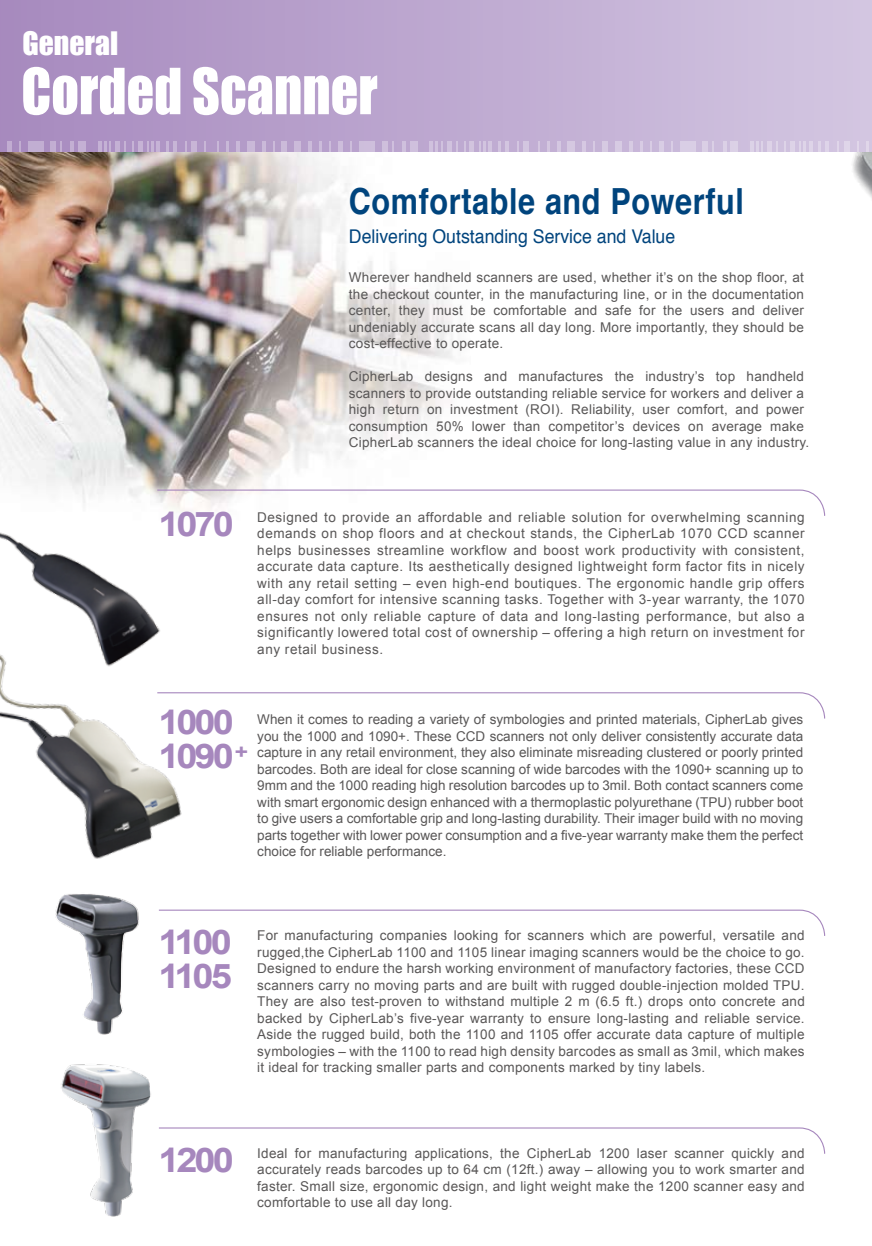
<style>
.page{position:relative;width:872px;height:1246px;background:#fff}
.page>*{position:absolute;margin:0;border:0;box-sizing:border-box;transform-origin:0 0}
.t1{font:58.8px "Impact";color:#fff;scale:.92 1}
.t2{font:700 36px "Helvetica";letter-spacing:.02em;color:#00447d;scale:.85 1}
.t3{font:700 33.9px/34.2px "Arial";letter-spacing:-.08em;color:#a687bd;scale:1.12 1}
.t4{font:29.7px "Impact";color:#fff}
.t5{font:18.9px "Helvetica";color:#00447d;scale:.94 1}
.t6{font:13.5px/16.5px "Arial";letter-spacing:.02em;color:#595757;text-align:justify}
</style>
<div class="page">
<img style="left:0;top:152px;width:453px;height:347px">
<img style="left:0;top:499px;width:152px;height:119px">
<img style="left:0;top:618px;width:182px;height:241px">
<svg style="left:156px;top:489px;width:669px;height:27px"></svg>
<svg style="left:156px;top:692px;width:669px;height:28px"></svg>
<svg style="left:158px;top:909px;width:667px;height:27px"></svg>
<svg style="left:201px;top:1127px;width:624px;height:27px"></svg>
<img style="left:55px;top:894px;width:84px;height:141px">
<img style="left:61px;top:1064px;width:140px;height:153px">
<img style="left:852px;top:152px;width:20px;height:46px">
<div style="left:0;top:0;width:872px;height:152px;background:linear-gradient(to right,#a789be,#d4c7e2)"></div>
<div style="left:360px;top:141px;width:15px;height:11px;background:#cebedc"></div>
<hr style="left:402px;top:141px;width:4px;height:11px;background:#cfc0dd">
<svg style="left:392px;top:141px;width:2px;height:11px"></svg>
<div style="left:447px;top:141px;width:5px;height:11px;background:#d0c2de"></div>
<div style="left:382px;top:141px;width:5px;height:11px;background:#cfbfdc"></div>
<div style="left:410px;top:141px;width:7px;height:11px;background:#cfc0dd"></div>
<hr style="left:429px;top:141px;width:4px;height:11px;background:#d0c1de">
<svg style="left:435px;top:141px;width:7px;height:11px"></svg>
<svg style="left:463px;top:141px;width:2px;height:11px"></svg>
<div style="left:469px;top:141px;width:5px;height:11px;background:#d2c4de"></div>
<div style="left:523px;top:141px;width:6px;height:11px;background:#d3c6e0"></div>
<svg style="left:498px;top:141px;width:10px;height:11px"></svg>
<hr style="left:488px;top:141px;width:4px;height:11px;background:#d2c4df">
<svg style="left:479px;top:141px;width:7px;height:11px"></svg>
<div style="left:294px;top:141px;width:7px;height:11px;background:#cbbad9"></div>
<svg style="left:262px;top:141px;width:3px;height:11px"></svg>
<div style="left:282px;top:141px;width:5px;height:11px;background:#cbbad9"></div>
<div style="left:247px;top:141px;width:7px;height:11px;background:#c9b8d8"></div>
<hr style="left:236px;top:141px;width:4px;height:11px;background:#c9b8d8">
<svg style="left:217px;top:141px;width:2px;height:11px"></svg>
<svg style="left:226px;top:141px;width:3px;height:11px"></svg>
<svg style="left:350px;top:141px;width:2px;height:11px"></svg>
<div style="left:338px;top:141px;width:5px;height:11px;background:#cdbddb"></div>
<hr style="left:308px;top:141px;width:4px;height:11px;background:#cbbbda">
<svg style="left:329px;top:141px;width:2px;height:11px"></svg>
<svg style="left:319px;top:141px;width:3px;height:11px"></svg>
<div style="left:680px;top:141px;width:15px;height:11px;background:#d9cee5"></div>
<svg style="left:722px;top:141px;width:4px;height:11px"></svg>
<svg style="left:712px;top:141px;width:2px;height:11px"></svg>
<svg style="left:776px;top:141px;width:2px;height:11px"></svg>
<div style="left:767px;top:141px;width:5px;height:11px;background:#ddd2e7"></div>
<div style="left:702px;top:141px;width:6px;height:11px;background:#dacfe5"></div>
<div style="left:730px;top:141px;width:7px;height:11px;background:#dbd0e6"></div>
<svg style="left:750px;top:141px;width:13px;height:11px"></svg>
<hr style="left:825px;top:141px;width:4px;height:11px;background:#ded4e9">
<svg style="left:837px;top:141px;width:2px;height:11px"></svg>
<svg style="left:784px;top:141px;width:2px;height:11px"></svg>
<div style="left:790px;top:141px;width:5px;height:11px;background:#ddd3e7"></div>
<div style="left:843px;top:141px;width:6px;height:11px;background:#dfd5e9"></div>
<svg style="left:818px;top:141px;width:3px;height:11px"></svg>
<svg style="left:808px;top:141px;width:4px;height:11px"></svg>
<svg style="left:799px;top:141px;width:7px;height:11px"></svg>
<div style="left:615px;top:141px;width:6px;height:11px;background:#d7cbe3"></div>
<hr style="left:582px;top:141px;width:4px;height:11px;background:#d6c8e2">
<svg style="left:593px;top:141px;width:2px;height:11px"></svg>
<div style="left:602px;top:141px;width:6px;height:11px;background:#d6cae2"></div>
<div style="left:568px;top:141px;width:7px;height:11px;background:#d5c8e1"></div>
<svg style="left:557px;top:141px;width:3px;height:11px"></svg>
<svg style="left:547px;top:141px;width:2px;height:11px"></svg>
<svg style="left:671px;top:141px;width:2px;height:11px"></svg>
<hr style="left:659px;top:141px;width:4px;height:11px;background:#d8cde4">
<svg style="left:629px;top:141px;width:3px;height:11px"></svg>
<svg style="left:640px;top:141px;width:2px;height:11px"></svg>
<svg style="left:856px;top:141px;width:2px;height:11px"></svg>
<div style="left:28px;top:141px;width:15px;height:11px;background:#c1aed2"></div>
<svg style="left:71px;top:141px;width:3px;height:11px"></svg>
<svg style="left:60px;top:141px;width:2px;height:11px"></svg>
<svg style="left:124px;top:141px;width:2px;height:11px"></svg>
<div style="left:115px;top:141px;width:5px;height:11px;background:#c4b1d4"></div>
<div style="left:50px;top:141px;width:6px;height:11px;background:#c2aed2"></div>
<div style="left:78px;top:141px;width:7px;height:11px;background:#c4b0d4"></div>
<svg style="left:98px;top:141px;width:13px;height:11px"></svg>
<hr style="left:173px;top:141px;width:4px;height:11px;background:#c7b5d6">
<svg style="left:185px;top:141px;width:2px;height:11px"></svg>
<svg style="left:132px;top:141px;width:2px;height:11px"></svg>
<div style="left:138px;top:141px;width:5px;height:11px;background:#c6b3d5"></div>
<div style="left:191px;top:141px;width:6px;height:11px;background:#c8b5d6"></div>
<svg style="left:166px;top:141px;width:3px;height:11px"></svg>
<svg style="left:147px;top:141px;width:13px;height:11px"></svg>
<svg style="left:19px;top:141px;width:2px;height:11px"></svg>
<div style="left:7px;top:141px;width:5px;height:11px;background:#c1acd1"></div>
<svg style="left:865px;top:141px;width:3px;height:11px"></svg>
<p class="t4" style="left:22px;top:25px;width:97px">General</p>
<p class="t1" style="left:21px;top:55px;width:389px">Corded Scanner</p>
<p class="t2" style="left:349px;top:169px;width:466px">Comfortable and Powerful</p>
<p class="t5" style="left:349px;top:220px;width:349px">Delivering Outstanding Service and Value</p>
<p class="t6" style="left:349px;top:269px;width:457px">Wherever handheld scanners are used, whether it’s on the shop floor, at the checkout counter, in the manufacturing line, or in the documentation center, they must be comfortable and safe for the users and deliver undeniably accurate scans all day long. More importantly, they should be cost-effective to operate.</p>
<p class="t6" style="left:349px;top:368px;width:462px;text-align:left">CipherLab designs and manufactures the industry’s top handheld scanners to provide outstanding reliable service for workers and deliver a high return on investment (ROI). Reliability, user comfort, and power consumption 50% lower than competitor’s devices on average make CipherLab scanners the ideal choice for long-lasting value in any industry.</p>
<p class="t3" style="left:158px;top:507px;width:69px">1070</p>
<p class="t6" style="left:257px;top:509px;width:549px">Designed to provide an affordable and reliable solution for overwhelming scanning demands on shop floors and at checkout stands, the CipherLab 1070 CCD scanner helps businesses streamline workflow and boost work productivity with consistent, accurate data capture. Its aesthetically designed lightweight form factor fits in nicely with any retail setting – even high-end boutiques. The ergonomic handle grip offers all-day comfort for intensive scanning tasks. Together with 3-year warranty, the 1070 ensures not only reliable capture of data and long-lasting performance, but also a significantly lowered total cost of ownership – offering a high return on investment for any retail business.</p>
<p class="t3" style="left:158px;top:705px;width:82px">1000<br>1090<sup>+</sup></p>
<p class="t6" style="left:257px;top:711px;width:547px">When it comes to reading a variety of symbologies and printed materials, CipherLab gives you the 1000 and 1090+. These CCD scanners not only deliver consistently accurate data capture in any retail environment, they also eliminate misreading clustered or poorly printed barcodes. Both are ideal for close scanning of wide barcodes with the 1090+ scanning up to 9mm and the 1000 reading high resolution barcodes up to 3mil. Both contact scanners come with smart ergonomic design enhanced with a thermoplastic polyurethane (TPU) rubber boot to give users a comfortable grip and long-lasting durability. Their imager build with no moving parts together with lower power consumption and a five-year warranty make them the perfect choice for reliable performance.</p>
<p class="t3" style="left:158px;top:925px;width:67px">1100<br>1105</p>
<p class="t6" style="left:257px;top:927px;width:549px">For manufacturing companies looking for scanners which are powerful, versatile and rugged,the CipherLab 1100 and 1105 linear imaging scanners would be the choice to go.<br>Designed to endure the harsh working environment of manufactory factories, these CCD scanners carry no moving parts and are built with rugged double-injection molded TPU.<br>They are also test-proven to withstand multiple 2 m (6.5 ft.) drops onto concrete and backed by CipherLab’s five-year warranty to ensure long-lasting and reliable service.<br>Aside the rugged build, both the 1100 and 1105 offer accurate data capture of multiple symbologies – with the 1100 to read high density barcodes as small as 3mil, which makes it ideal for tracking smaller parts and components marked by tiny labels.</p>
<p class="t3" style="left:158px;top:1143px;width:69px">1200</p>
<p class="t6" style="left:257px;top:1145px;width:549px">Ideal for manufacturing applications, the CipherLab 1200 laser scanner quickly and accurately reads barcodes up to 64 cm (12ft.) away – allowing you to work smarter and faster. Small size, ergonomic design, and light weight make the 1200 scanner easy and comfortable to use all day long.</p>
</div>
